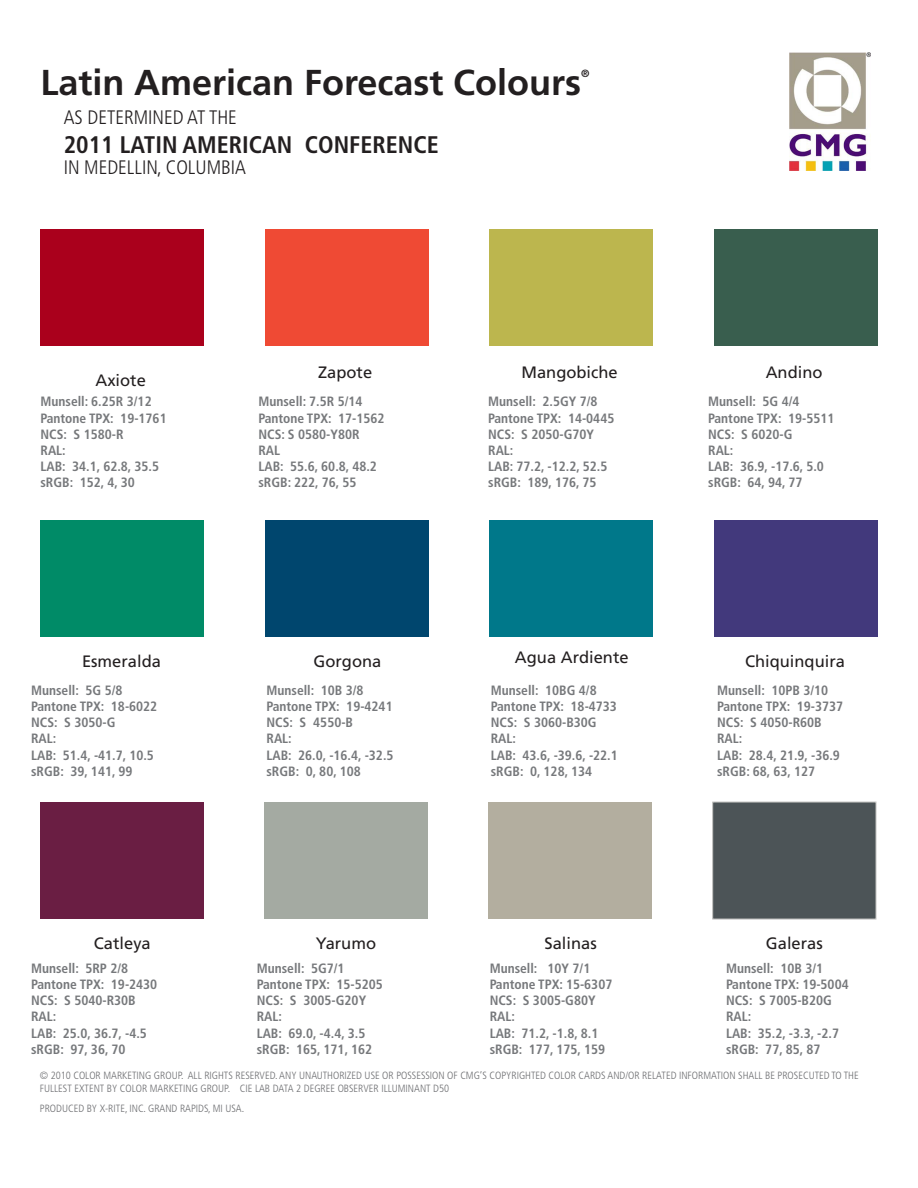
<style>
.page{position:relative;width:918px;height:1188px;background:#fff}
.page>*{position:absolute;margin:0;border:0;box-sizing:border-box;transform-origin:0 0}
.t1{font:700 36px "Frutiger";color:#231f20}
.t2{font:700 condensed 24px "Frutiger";color:#231f20}
.t3{font:300 condensed 19.5px "Frutiger";color:#231f20}
.t4{font:16.5px "Frutiger";color:#231f20}
.t5{font:700 condensed 13.5px "Frutiger";color:#76787b}
.t6{font:300 condensed 10.5px "Frutiger";color:#6c6d70}
.t7{font:700 10.5px "Frutiger";color:#231f20}
</style>
<div class="page">
<img style="left:790px;top:52px;width:81px;height:118px">
<div style="left:40px;top:230px;width:164px;height:116px;background:#aa001c"></div>
<div style="left:265px;top:230px;width:163px;height:116px;background:#ef4a34"></div>
<div style="left:489px;top:230px;width:164px;height:116px;background:#bcb64e"></div>
<div style="left:714px;top:230px;width:163px;height:116px;background:#395e4e"></div>
<div style="left:40px;top:520px;width:164px;height:117px;background:#008b67"></div>
<div style="left:265px;top:520px;width:163px;height:117px;background:#00466e"></div>
<div style="left:489px;top:520px;width:164px;height:117px;background:#00788a"></div>
<div style="left:714px;top:520px;width:163px;height:117px;background:#42397c"></div>
<div style="left:40px;top:802px;width:163px;height:117px;background:#6a1e43"></div>
<div style="left:264px;top:802px;width:164px;height:117px;background:#a4aaa2"></div>
<div style="left:488px;top:802px;width:163px;height:117px;background:#b3ae9f"></div>
<div style="left:712px;top:802px;width:164px;height:117px;background:#4c5457;border:1px solid #c2c2c0"></div>
<p class="t1" style="left:40px;top:61px;width:542px">Latin American Forecast Colours</p>
<p class="t7" style="left:581px;top:67px;width:10px">®</p>
<p class="t3" style="left:64px;top:106px;width:175px">AS DETERMINED AT THE</p>
<p class="t2" style="left:64px;top:130px;width:376px">2011 LATIN AMERICAN CONFERENCE</p>
<p class="t3" style="left:64px;top:156px;width:184px">IN MEDELLIN, COLUMBIA</p>
<p class="t4" style="left:95px;top:370px;width:52px">Axiote</p>
<p class="t5" style="left:40px;top:394px;width:113px">Munsell: 6.25R 3/12</p>
<p class="t5" style="left:40px;top:410px;width:128px">Pantone TPX: 19-1761</p>
<p class="t5" style="left:40px;top:426px;width:85px">NCS: S 1580-R</p>
<p class="t5" style="left:40px;top:442px;width:27px">RAL:</p>
<p class="t5" style="left:40px;top:458px;width:120px">LAB: 34.1, 62.8, 35.5</p>
<p class="t5" style="left:40px;top:475px;width:96px">sRGB: 152, 4, 30</p>
<p class="t4" style="left:318px;top:362px;width:56px">Zapote</p>
<p class="t4" style="left:522px;top:362px;width:98px">Mangobiche</p>
<p class="t4" style="left:766px;top:362px;width:58px">Andino</p>
<p class="t5" style="left:258px;top:394px;width:106px">Munsell: 7.5R 5/14</p>
<p class="t5" style="left:258px;top:410px;width:128px">Pantone TPX: 17-1562</p>
<p class="t5" style="left:258px;top:426px;width:103px">NCS: S 0580-Y80R</p>
<p class="t5" style="left:258px;top:442px;width:23px">RAL</p>
<p class="t5" style="left:258px;top:458px;width:120px">LAB: 55.6, 60.8, 48.2</p>
<p class="t5" style="left:258px;top:475px;width:99px">sRGB: 222, 76, 55</p>
<p class="t5" style="left:488px;top:394px;width:111px">Munsell: 2.5GY 7/8</p>
<p class="t5" style="left:488px;top:410px;width:128px">Pantone TPX: 14-0445</p>
<p class="t5" style="left:488px;top:426px;width:107px">NCS: S 2050-G70Y</p>
<p class="t5" style="left:488px;top:442px;width:27px">RAL:</p>
<p class="t5" style="left:488px;top:458px;width:121px">LAB: 77.2, -12.2, 52.5</p>
<p class="t5" style="left:488px;top:475px;width:110px">sRGB: 189, 176, 75</p>
<p class="t5" style="left:708px;top:394px;width:93px">Munsell: 5G 4/4</p>
<p class="t5" style="left:708px;top:410px;width:128px">Pantone TPX: 19-5511</p>
<p class="t5" style="left:708px;top:426px;width:86px">NCS: S 6020-G</p>
<p class="t5" style="left:708px;top:442px;width:27px">RAL:</p>
<p class="t5" style="left:708px;top:458px;width:117px">LAB: 36.9, -17.6, 5.0</p>
<p class="t5" style="left:708px;top:475px;width:96px">sRGB: 64, 94, 77</p>
<p class="t4" style="left:82px;top:652px;width:80px">Esmeralda</p>
<p class="t4" style="left:314px;top:652px;width:69px">Gorgona</p>
<p class="t4" style="left:515px;top:648px;width:115px">Agua Ardiente</p>
<p class="t5" style="left:31px;top:682px;width:93px">Munsell: 5G 5/8</p>
<p class="t5" style="left:31px;top:698px;width:128px">Pantone TPX: 18-6022</p>
<p class="t5" style="left:31px;top:714px;width:86px">NCS: S 3050-G</p>
<p class="t5" style="left:31px;top:731px;width:27px">RAL:</p>
<p class="t5" style="left:31px;top:747px;width:124px">LAB: 51.4, -41.7, 10.5</p>
<p class="t5" style="left:31px;top:763px;width:103px">sRGB: 39, 141, 99</p>
<p class="t5" style="left:267px;top:682px;width:99px">Munsell: 10B 3/8</p>
<p class="t5" style="left:267px;top:698px;width:128px">Pantone TPX: 19-4241</p>
<p class="t5" style="left:267px;top:714px;width:88px">NCS: S 4550-B</p>
<p class="t5" style="left:267px;top:731px;width:27px">RAL:</p>
<p class="t5" style="left:267px;top:747px;width:129px">LAB: 26.0, -16.4, -32.5</p>
<p class="t5" style="left:267px;top:763px;width:96px">sRGB: 0, 80, 108</p>
<p class="t5" style="left:491px;top:682px;width:107px">Munsell: 10BG 4/8</p>
<p class="t5" style="left:491px;top:698px;width:128px">Pantone TPX: 18-4733</p>
<p class="t5" style="left:491px;top:714px;width:107px">NCS: S 3060-B30G</p>
<p class="t5" style="left:491px;top:731px;width:27px">RAL:</p>
<p class="t5" style="left:491px;top:747px;width:129px">LAB: 43.6, -39.6, -22.1</p>
<p class="t5" style="left:491px;top:763px;width:103px">sRGB: 0, 128, 134</p>
<p class="t4" style="left:745px;top:652px;width:101px">Chiquinquira</p>
<p class="t5" style="left:717px;top:682px;width:113px">Munsell: 10PB 3/10</p>
<p class="t5" style="left:717px;top:698px;width:128px">Pantone TPX: 19-3737</p>
<p class="t5" style="left:717px;top:714px;width:106px">NCS: S 4050-R60B</p>
<p class="t5" style="left:717px;top:731px;width:27px">RAL:</p>
<p class="t5" style="left:717px;top:747px;width:124px">LAB: 28.4, 21.9, -36.9</p>
<p class="t5" style="left:717px;top:763px;width:99px">sRGB: 68, 63, 127</p>
<p class="t4" style="left:94px;top:934px;width:58px">Catleya</p>
<p class="t5" style="left:31px;top:960px;width:99px">Munsell: 5RP 2/8</p>
<p class="t5" style="left:31px;top:976px;width:128px">Pantone TPX: 19-2430</p>
<p class="t5" style="left:31px;top:993px;width:106px">NCS: S 5040-R30B</p>
<p class="t5" style="left:31px;top:1009px;width:27px">RAL:</p>
<p class="t5" style="left:31px;top:1025px;width:117px">LAB: 25.0, 36.7, -4.5</p>
<p class="t5" style="left:31px;top:1041px;width:96px">sRGB: 97, 36, 70</p>
<p class="t4" style="left:316px;top:934px;width:62px">Yarumo</p>
<p class="t4" style="left:545px;top:934px;width:54px">Salinas</p>
<p class="t4" style="left:766px;top:934px;width:58px">Galeras</p>
<p class="t5" style="left:257px;top:960px;width:89px">Munsell: 5G7/1</p>
<p class="t5" style="left:257px;top:976px;width:128px">Pantone TPX: 15-5205</p>
<p class="t5" style="left:257px;top:993px;width:111px">NCS: S 3005-G20Y</p>
<p class="t5" style="left:257px;top:1009px;width:27px">RAL:</p>
<p class="t5" style="left:257px;top:1025px;width:110px">LAB: 69.0, -4.4, 3.5</p>
<p class="t5" style="left:257px;top:1041px;width:117px">sRGB: 165, 171, 162</p>
<p class="t5" style="left:490px;top:960px;width:102px">Munsell: 10Y 7/1</p>
<p class="t5" style="left:490px;top:976px;width:124px">Pantone TPX: 15-6307</p>
<p class="t5" style="left:490px;top:993px;width:107px">NCS: S 3005-G80Y</p>
<p class="t5" style="left:490px;top:1009px;width:27px">RAL:</p>
<p class="t5" style="left:490px;top:1025px;width:110px">LAB: 71.2, -1.8, 8.1</p>
<p class="t5" style="left:490px;top:1041px;width:117px">sRGB: 177, 175, 159</p>
<p class="t5" style="left:726px;top:960px;width:99px">Munsell: 10B 3/1</p>
<p class="t5" style="left:726px;top:976px;width:124px">Pantone TPX: 19-5004</p>
<p class="t5" style="left:726px;top:993px;width:107px">NCS: S 7005-B20G</p>
<p class="t5" style="left:726px;top:1009px;width:27px">RAL:</p>
<p class="t5" style="left:726px;top:1025px;width:114px">LAB: 35.2, -3.3, -2.7</p>
<p class="t5" style="left:726px;top:1041px;width:96px">sRGB: 77, 85, 87</p>
<p class="t6" style="left:40px;top:1070px;width:820px">© 2010 COLOR MARKETING GROUP. ALL RIGHTS RESERVED. ANY UNAUTHORIZED USE OR POSSESSION OF CMG’S COPYRIGHTED COLOR CARDS AND/OR RELATED INFORMATION SHALL BE PROSECUTED TO THE</p>
<p class="t6" style="left:40px;top:1082px;width:411px">FULLEST EXTENT BY COLOR MARKETING GROUP. CIE LAB DATA 2 DEGREE OBSERVER ILLUMINANT D50</p>
<p class="t6" style="left:40px;top:1102px;width:206px">PRODUCED BY X-RITE, INC. GRAND RAPIDS, MI USA.</p>
</div>
